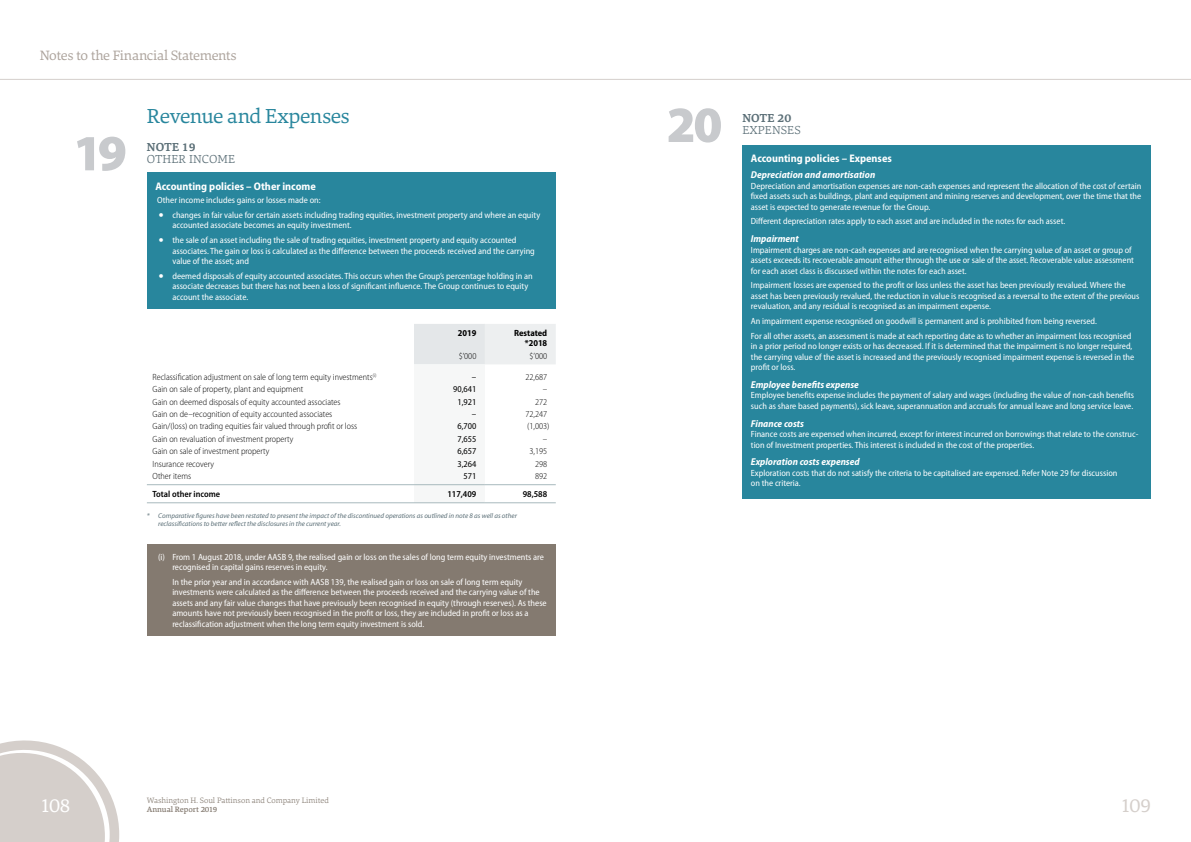
<style>
.page{position:relative;width:1191px;height:842px;background:#fff}
.page>*{position:absolute;margin:0;border:0;box-sizing:border-box;transform-origin:0 0}
.NOTE_Number{font:900 51px "Myriad Pro";color:#c8cacd}
.NOTE_Section_Header{font:21px "Danton";letter-spacing:-.025em;color:#28869d}
.t1{font:20px "Danton";color:#fff}
.t2{font:20px "Danton";color:#d5cfcb}
.t3{font:14px "Danton";letter-spacing:-.02em;color:#aca39c}
.NOTE_Header{font:300 12px "Danton";letter-spacing:.01em;color:#5b6f77}
.NOTE_Header-2{font:700 12px "Danton";color:#5b6f77}
.AP_Header{font:700 semi-condensed 11px "Myriad Pro";color:#fff}
.AP_Sub_Header{font:italic 700 semi-condensed 10px "Myriad Pro";color:#fff}
.AP_Copy{font:semi-condensed 9px/10.5px "Myriad Pro";color:#fff}
.TABLE_Copy{font:300 semi-condensed 9px "Myriad Pro";color:#000}
.TABLE_Copy-2{font:semi-condensed 9px "Myriad Pro";color:#000}
.TABLE_Copy-3{font:600 semi-condensed 9px "Myriad Pro";color:#000}
.TABLE_Header_Bold{font:700 semi-condensed 9px/10px "Myriad Pro";color:#000;text-align:right}
.t4{font:300 8px "Danton";color:#847a70}
.t5{font:500 8px "Danton";color:#847a70}
.TABLE_Note{font:italic 7px/8px "Myriad Pro";color:#5b6f77}
</style>
<div class="page">
<hr style="left:0;top:79px;width:1191px;height:1px;background:#d5cfcb">
<svg style="left:0;top:740px;width:119px;height:102px"></svg>
<div style="left:147px;top:173px;width:409px;height:136px;background:#28869d"></div>
<svg style="left:414px;top:324px;width:142px;height:179px"></svg>
<hr style="left:147px;top:484px;width:267px;height:1px;background:#a8b9bd">
<hr style="left:414px;top:484px;width:71px;height:1px;background:#a8b9bd">
<hr style="left:485px;top:484px;width:71px;height:1px;background:#a8b9bd">
<hr style="left:147px;top:503px;width:267px;height:1px;background:#a8b9bd">
<hr style="left:414px;top:503px;width:71px;height:1px;background:#a8b9bd">
<hr style="left:485px;top:503px;width:71px;height:1px;background:#a8b9bd">
<div style="left:147px;top:544px;width:409px;height:92px;background:#847a70"></div>
<div style="left:742px;top:145px;width:409px;height:354px;background:#28869d"></div>
<h3 class="t3" style="left:40px;top:46px;width:198px">Notes to the Financial Statements</h3>
<p class="NOTE_Number" style="left:73px;top:119px;width:55px">19</p>
<p class="NOTE_Section_Header" style="left:147px;top:103px;width:204px">Revenue and Expenses</p>
<p class="NOTE_Header-2" style="left:147px;top:139px;width:50px">NOTE 19</p>
<p class="NOTE_Header" style="left:147px;top:151px;width:90px">OTHER INCOME</p>
<p class="AP_Header" style="left:155px;top:180px;width:162px">Accounting policies – Other income</p>
<p class="AP_Copy" style="left:157px;top:195px;width:165px">Other income includes gains or losses made on:</p>
<p class="AP_Copy" style="left:172px;top:210px;width:369px">changes in fair value for certain assets including trading equities, investment property and where an equity accounted associate becomes an equity investment.</p>
<p class="AP_Copy" style="left:172px;top:235px;width:364px">the sale of an asset including the sale of trading equities, investment property and equity accounted associates. The gain or loss is calculated as the difference between the proceeds received and the carrying value of the asset; and</p>
<p class="AP_Copy" style="left:172px;top:271px;width:362px">deemed disposals of equity accounted associates. This occurs when the Group’s percentage holding in an associate decreases but there has not been a loss of significant influence. The Group continues to equity account the associate.</p>
<p class="TABLE_Header_Bold" style="left:458px;top:328px;width:20px">2019</p>
<p class="TABLE_Header_Bold" style="left:514px;top:328px;width:35px">Restated *2018</p>
<p class="TABLE_Copy" style="left:459px;top:351px;width:19px">$’000</p>
<p class="TABLE_Copy" style="left:529px;top:351px;width:19px">$’000</p>
<p class="TABLE_Copy" style="left:153px;top:372px;width:225px">Reclassification adjustment on sale of long term equity investments<sup>(i)</sup></p>
<p class="TABLE_Copy-2" style="left:472px;top:372px;width:6px">–</p>
<p class="TABLE_Copy" style="left:525px;top:372px;width:23px">22,687</p>
<p class="TABLE_Copy" style="left:153px;top:384px;width:152px">Gain on sale of property, plant and equipment</p>
<p class="TABLE_Copy-2" style="left:453px;top:384px;width:25px">90,641</p>
<p class="TABLE_Copy" style="left:543px;top:384px;width:6px">–</p>
<p class="TABLE_Copy" style="left:153px;top:397px;width:189px">Gain on deemed disposals of equity accounted associates</p>
<p class="TABLE_Copy-2" style="left:457px;top:397px;width:20px">1,921</p>
<p class="TABLE_Copy" style="left:535px;top:397px;width:14px">272</p>
<p class="TABLE_Copy" style="left:153px;top:409px;width:181px">Gain on de–recognition of equity accounted associates</p>
<p class="TABLE_Copy-2" style="left:472px;top:409px;width:6px">–</p>
<p class="TABLE_Copy" style="left:525px;top:409px;width:23px">72,247</p>
<p class="TABLE_Copy" style="left:153px;top:421px;width:206px">Gain/(loss) on trading equities fair valued through profit or loss</p>
<p class="TABLE_Copy-2" style="left:457px;top:421px;width:20px">6,700</p>
<p class="TABLE_Copy" style="left:527px;top:421px;width:24px">(1,003)</p>
<p class="TABLE_Copy" style="left:153px;top:434px;width:142px">Gain on revaluation of investment property</p>
<p class="TABLE_Copy-2" style="left:457px;top:434px;width:20px">7,655</p>
<p class="TABLE_Copy" style="left:543px;top:434px;width:6px">–</p>
<p class="TABLE_Copy" style="left:153px;top:446px;width:118px">Gain on sale of investment property</p>
<p class="TABLE_Copy-2" style="left:457px;top:446px;width:20px">6,657</p>
<p class="TABLE_Copy" style="left:529px;top:446px;width:19px">3,195</p>
<p class="TABLE_Copy" style="left:153px;top:459px;width:63px">Insurance recovery</p>
<p class="TABLE_Copy-2" style="left:457px;top:459px;width:20px">3,264</p>
<p class="TABLE_Copy" style="left:535px;top:459px;width:14px">298</p>
<p class="TABLE_Copy" style="left:153px;top:471px;width:40px">Other items</p>
<p class="TABLE_Copy-2" style="left:463px;top:471px;width:14px">571</p>
<p class="TABLE_Copy" style="left:535px;top:471px;width:14px">892</p>
<p class="TABLE_Copy-3" style="left:153px;top:488px;width:69px">Total other income</p>
<p class="TABLE_Copy-3" style="left:447px;top:488px;width:30px">117,409</p>
<p class="TABLE_Copy-3" style="left:523px;top:488px;width:26px">98,588</p>
<p class="TABLE_Note" style="left:158px;top:512px;width:360px;text-indent:-11px">* Comparative figures have been restated to present the impact of the discontinued operations as outlined in note 8 as well as other reclassifications to better reflect the disclosures in the current year.</p>
<p class="AP_Copy" style="left:172px;top:551px;width:373px;text-indent:-14px">(i) From 1 August 2018, under AASB 9, the realised gain or loss on the sales of long term equity investments are recognised in capital gains reserves in equity.</p>
<p class="AP_Copy" style="left:172px;top:577px;width:376px">In the prior year and in accordance with AASB 139, the realised gain or loss on sale of long term equity investments were calculated as the difference between the proceeds received and the carrying value of the assets and any fair value changes that have previously been recognised in equity (through reserves). As these amounts have not previously been recognised in the profit or loss, they are included in profit or loss as a reclassification adjustment when the long term equity investment is sold.</p>
<p class="NOTE_Number" style="left:666px;top:91px;width:57px">20</p>
<p class="NOTE_Header-2" style="left:742px;top:110px;width:50px">NOTE 20</p>
<p class="NOTE_Header" style="left:742px;top:123px;width:60px">EXPENSES</p>
<p class="AP_Header" style="left:751px;top:152px;width:142px">Accounting policies – Expenses</p>
<p class="AP_Sub_Header" style="left:751px;top:168px;width:126px">Depreciation and amortisation</p>
<p class="AP_Copy" style="left:751px;top:181px;width:392px;text-align:justify">Depreciation and amortisation expenses are non-cash expenses and represent the allocation of the cost of certain fixed assets such as buildings, plant and equipment and mining reserves and development, over the time that the asset is expected to generate revenue for the Group.</p>
<p class="AP_Copy" style="left:751px;top:216px;width:316px">Different depreciation rates apply to each asset and are included in the notes for each asset.</p>
<p class="AP_Sub_Header" style="left:751px;top:232px;width:49px">Impairment</p>
<p class="AP_Copy" style="left:751px;top:244px;width:385px">Impairment charges are non-cash expenses and are recognised when the carrying value of an asset or group of assets exceeds its recoverable amount either through the use or sale of the asset. Recoverable value assessment for each asset class is discussed within the notes for each asset.</p>
<p class="AP_Copy" style="left:751px;top:280px;width:390px">Impairment losses are expensed to the profit or loss unless the asset has been previously revalued. Where the asset has been previously revalued, the reduction in value is recognised as a reversal to the extent of the previous revaluation, and any residual is recognised as an impairment expense.</p>
<p class="AP_Copy" style="left:751px;top:316px;width:347px">An impairment expense recognised on goodwill is permanent and is prohibited from being reversed.</p>
<p class="AP_Copy" style="left:751px;top:331px;width:385px">For all other assets, an assessment is made at each reporting date as to whether an impairment loss recognised in a prior period no longer exists or has decreased. If it is determined that the impairment is no longer required, the carrying value of the asset is increased and the previously recognised impairment expense is reversed in the profit or loss.</p>
<p class="AP_Sub_Header" style="left:751px;top:378px;width:109px">Employee benefits expense</p>
<p class="AP_Copy" style="left:751px;top:390px;width:385px">Employee benefits expense includes the payment of salary and wages (including the value of non-cash benefits such as share based payments), sick leave, superannuation and accruals for annual leave and long service leave.</p>
<p class="AP_Sub_Header" style="left:751px;top:417px;width:55px">Finance costs</p>
<p class="AP_Copy" style="left:751px;top:429px;width:389px">Finance costs are expensed when incurred, except for interest incurred on borrowings that relate to the construc&shy;tion of Investment properties. This interest is included in the cost of the properties.</p>
<p class="AP_Sub_Header" style="left:751px;top:455px;width:110px">Exploration costs expensed</p>
<p class="AP_Copy" style="left:751px;top:467px;width:368px">Exploration costs that do not satisfy the criteria to be capitalised are expensed. Refer Note 29 for discussion on the criteria.</p>
<p class="t4" style="left:147px;top:795px;width:183px">Washington H. Soul Pattinson and Company Limited</p>
<h3 class="t1" style="left:40px;top:792px;width:33px">108</h3>
<p class="t5" style="left:147px;top:804px;width:72px">Annual Report 2019</p>
<h3 class="t2" style="left:1120px;top:792px;width:33px">109</h3>
</div>
